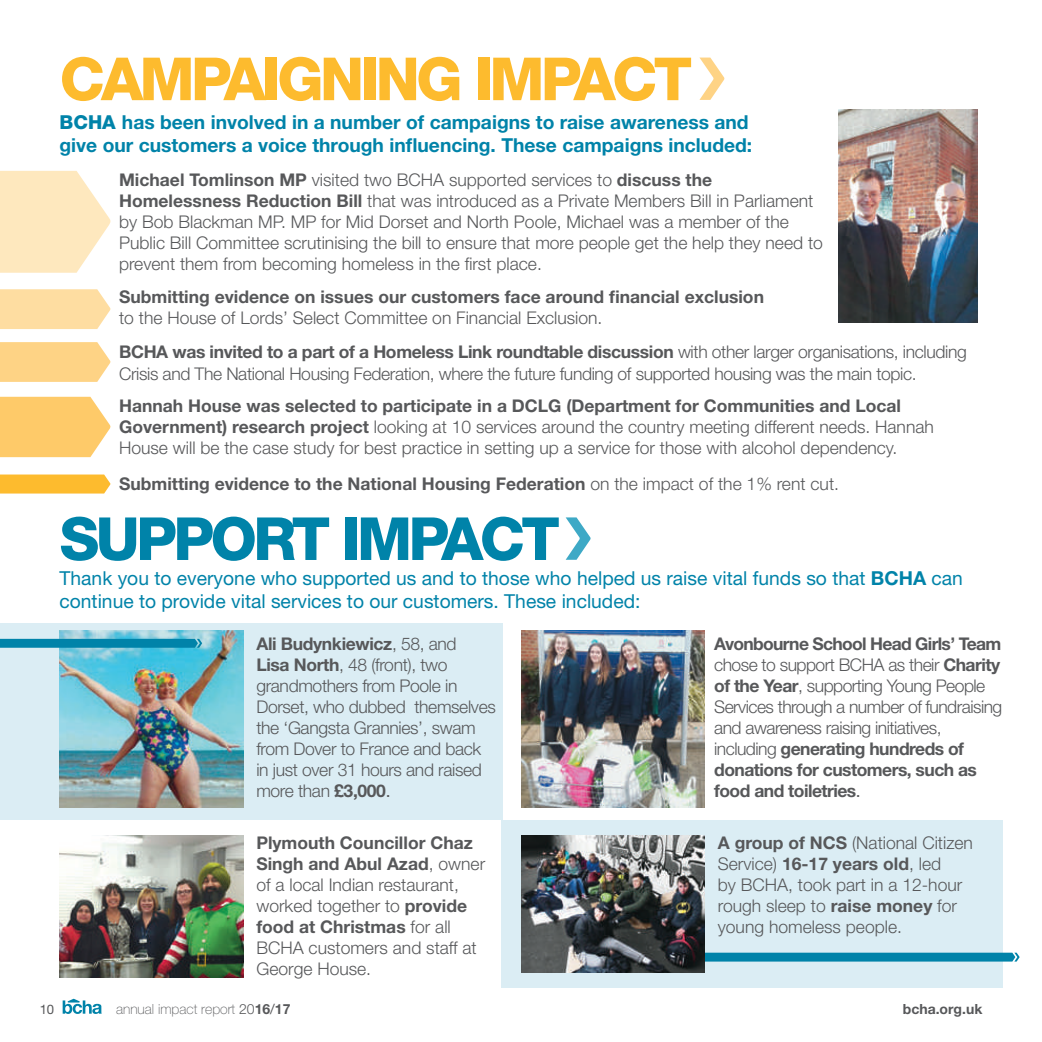
<style>
.page{position:relative;width:1042px;height:1042px;background:#fff}
.page>*{position:absolute;margin:0;border:0;box-sizing:border-box;transform-origin:0 0}
.t1{font:800 59.5px "Helvetica Neue";letter-spacing:-.06em;color:#fdbb2e}
.t2{font:800 59.5px "Helvetica Neue";letter-spacing:-.06em;color:#0083a9}
.t3{font:19.25px/22.8px "Helvetica Neue";color:#0083a9}
.t4{font:700 19.25px/22.8px "Helvetica Neue";color:#0083a9}
.t5{font:300 17.5px/21px "Helvetica Neue";color:#57585a}
.t6{font:300 17.5px/21px "Helvetica Neue";letter-spacing:-.02em;color:#57585a}
.t7{font:300 17.5px/21px "Helvetica Neue";letter-spacing:-.03em;color:#57585a}
.t8{font:700 17.5px "Helvetica Neue";color:#57585a}
.t9{font:100 14px "Helvetica Neue";color:#57585a}
.t10{font:700 14px "Helvetica Neue";color:#57585a}
.t11{font:13.12px "Helvetica Neue";color:#57585a}
.s1{font-weight:800}
.s2{font-weight:700}
.s3{font-weight:300}
.s4{font-weight:400}
</style>
<div class="page">
<div style="left:0;top:623px;width:502px;height:196px;background:#dbedf4"></div>
<div style="left:501px;top:819px;width:501px;height:168px;background:#dbedf4"></div>
<svg style="left:699px;top:58px;width:25px;height:42px"></svg>
<svg style="left:0;top:171px;width:110px;height:102px;background:#feebc7"></svg>
<svg style="left:0;top:289px;width:110px;height:40px;background:#fedfa6"></svg>
<svg style="left:0;top:342px;width:110px;height:40px;background:#fed58c"></svg>
<svg style="left:0;top:397px;width:110px;height:60px;background:#fece75"></svg>
<svg style="left:0;top:474px;width:110px;height:19px;background:#fdbe38"></svg>
<svg style="left:566px;top:517px;width:24px;height:43px"></svg>
<svg style="left:63px;top:999px;width:39px;height:15px"></svg>
<img style="left:838px;top:110px;width:139px;height:212px">
<img style="left:60px;top:835px;width:183px;height:142px">
<img style="left:521px;top:631px;width:183px;height:176px">
<img style="left:60px;top:631px;width:183px;height:176px">
<svg style="left:704px;top:952px;width:315px;height:9px;background:#128bae"></svg>
<svg style="left:0;top:639px;width:202px;height:9px;background:#0686ab"></svg>
<img style="left:521px;top:835px;width:183px;height:137px">
<h1 class="t1" style="left:60px;top:44px;width:634px">CAMPAIGNING IMPACT</h1>
<p class="t4" style="left:60px;top:110px;width:694px"><span class="s1">BCHA</span> has been involved in a number of campaigns to raise awareness and give our customers a voice through influencing. These campaigns included:</p>
<p class="t5" style="left:119px;top:169px;width:705px"><span class="s2">Michael Tomlinson MP</span> visited two BCHA supported services to <span class="s2">discuss the Homelessness Reduction Bill</span> that was introduced as a Private Members Bill in Parliament by Bob Blackman MP. MP for Mid Dorset and North Poole, Michael was a member of the Public Bill Committee scrutinising the bill to ensure that more people get the help they need to prevent them from becoming homeless in the first place.</p>
<p class="t8" style="left:119px;top:286px;width:646px">Submitting evidence on issues our customers face around financial exclusion</p>
<p class="t5" style="left:119px;top:300px;width:849px;line-height:34.3px">to the House of Lords’ Select Committee on Financial Exclusion.<br><span class="s2">BCHA was invited to a part of a Homeless Link roundtable discussion</span> with other larger organisations, including</p>
<p class="t6" style="left:119px;top:362px;width:799px">Crisis and The National Housing Federation, where the future funding of supported housing was the main topic.</p>
<p class="t5" style="left:119px;top:395px;width:816px"><span class="s2">Hannah House was selected to participate in a DCLG (Department for Communities and Local<br>Government) research project</span> looking at 10 services around the country meeting different needs. Hannah<br>House will be the case study for best practice in setting up a service for those with alcohol dependency.</p>
<p class="t8" style="left:119px;top:473px;width:721px">Submitting evidence to the National Housing Federation <span class="s3">on the impact of the 1% rent cut.</span></p>
<h1 class="t2" style="left:60px;top:503px;width:502px">SUPPORT IMPACT</h1>
<p class="t3" style="left:60px;top:566px;width:905px">Thank you to everyone who supported us and to those who helped us raise vital funds so that <span class="s2">BCHA</span> can continue to provide vital services to our customers. These included:</p>
<p class="t6" style="left:256px;top:633px;width:241px"><span class="s2">Ali Budynkiewicz</span>, 58, and<br><span class="s2">Lisa North</span>, 48 (front), two grandmothers from Poole in<br>Dorset, who dubbed themselves the ‘Gangsta Grannies’, swam from Dover to France and back in just over 31 hours and raised more than <span class="s2">£3,000</span><span class="s4">.</span></p>
<p class="t5" style="left:256px;top:832px;width:230px"><span class="s2">Plymouth Councillor Chaz<br>Singh and Abul Azad</span>, owner of a local Indian restaurant, worked together to <span class="s2">provide food at Christmas</span> for all<br>BCHA customers and staff at<br>George House.</p>
<p class="t11" style="left:40px;top:1001px;width:16px">10</p>
<p class="t9" style="left:116px;top:1001px;width:176px">annual impact report <span class="s3">20</span><span class="s2">16</span><span class="s4">/</span><span class="s2">17</span></p>
<p class="t7" style="left:714px;top:633px;width:290px"><span class="s2">Avonbourne School Head Girls’ Team </span>chose to support BCHA as their <span class="s2">Charity of the Year</span>, supporting Young People Services through a number of fundraising and awareness raising initiatives, including <span class="s2">generating hundreds of donations for customers, such as food and toiletries</span><span class="s4">.</span></p>
<p class="t5" style="left:718px;top:832px;width:257px"><span class="s2">A group of NCS</span> (National Citizen<br>Service) <span class="s2">16-17 years old</span>, led<br>by BCHA, took part in a 12-hour rough sleep to <span class="s2">raise money</span> for young homeless people.</p>
<p class="t10" style="left:903px;top:1000px;width:81px">bcha.org.uk</p>
</div>
